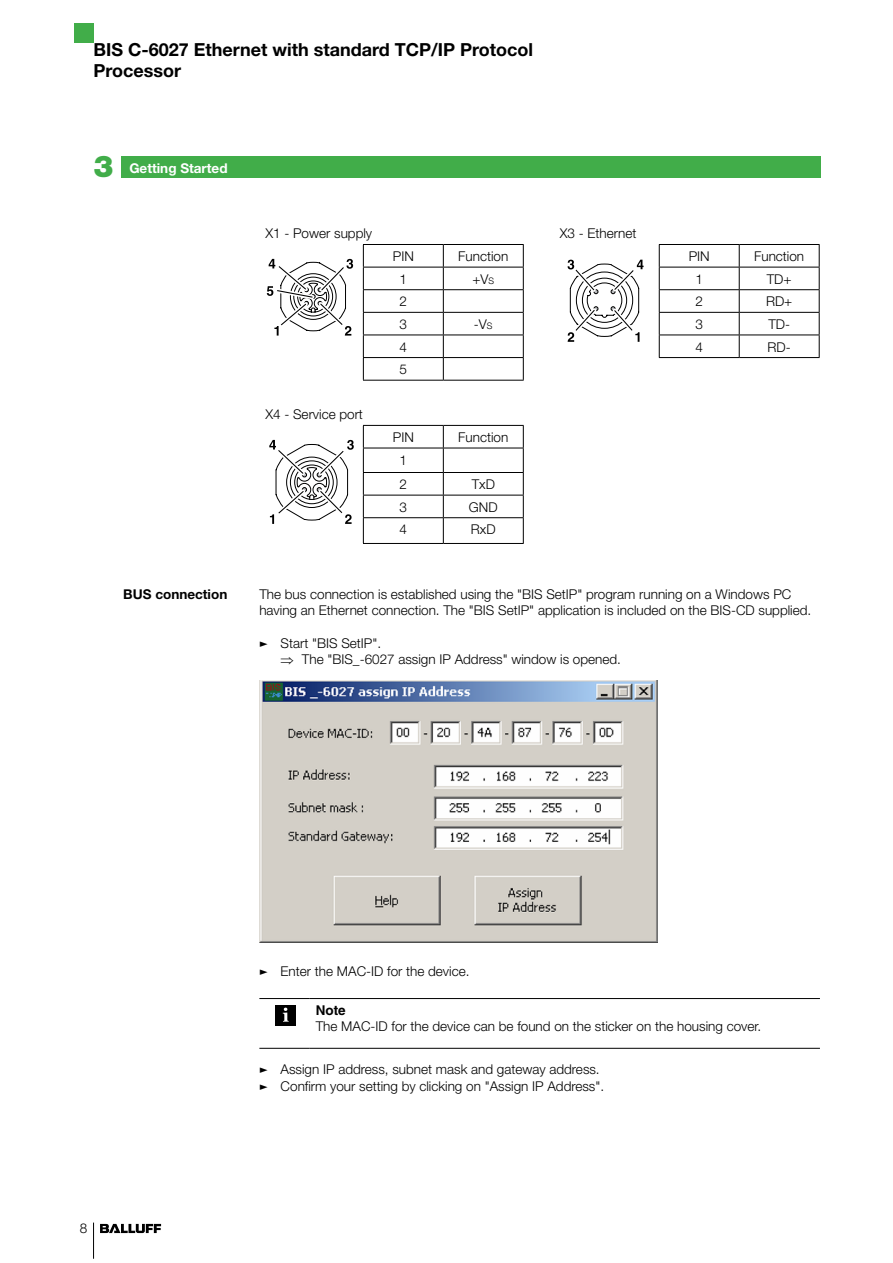
<style>
.page{position:relative;width:893px;height:1263px;background:#fff}
.page>*{position:absolute;margin:0;border:0;box-sizing:border-box;transform-origin:0 0}
.t1{font:900 30px "Helvetica Neue";color:#41ad49}
.t2{font:700 18px/20.2px "Helvetica Neue";color:#000}
.t3{font:300 13.5px/16.4px "Helvetica Neue";color:#000}
.t4{font:700 13.5px "Helvetica Neue";color:#fff}
.t5{font:700 13.5px "Helvetica Neue";color:#000}
.t6{font:700 13.5px "Helvetica";color:#000}
.s1{font-size:9px}
</style>
<div class="page">
<div style="left:74px;top:23px;width:20px;height:20px;background:#41ad49"></div>
<hr style="left:93px;top:1222px;width:1px;height:37px;background:#000">
<svg style="left:100px;top:1224px;width:61px;height:9px"></svg>
<hr style="left:363px;top:244px;width:80px;height:1px;background:#000">
<hr style="left:443px;top:244px;width:81px;height:1px;background:#000">
<hr style="left:363px;top:267px;width:80px;height:1px;background:#000">
<hr style="left:443px;top:267px;width:81px;height:1px;background:#000">
<hr style="left:363px;top:289px;width:80px;height:1px;background:#000">
<hr style="left:443px;top:289px;width:81px;height:1px;background:#000">
<hr style="left:363px;top:312px;width:80px;height:1px;background:#000">
<hr style="left:443px;top:312px;width:81px;height:1px;background:#000">
<hr style="left:363px;top:425px;width:80px;height:1px;background:#000">
<hr style="left:443px;top:425px;width:81px;height:1px;background:#000">
<hr style="left:363px;top:448px;width:80px;height:1px;background:#000">
<hr style="left:443px;top:448px;width:81px;height:1px;background:#000">
<hr style="left:363px;top:472px;width:80px;height:1px;background:#000">
<hr style="left:443px;top:472px;width:81px;height:1px;background:#000">
<hr style="left:363px;top:495px;width:80px;height:1px;background:#000">
<hr style="left:443px;top:495px;width:81px;height:1px;background:#000">
<hr style="left:363px;top:517px;width:80px;height:1px;background:#000">
<svg style="left:363px;top:426px;width:1px;height:117px"></svg>
<hr style="left:443px;top:517px;width:81px;height:1px;background:#000">
<svg style="left:443px;top:426px;width:1px;height:117px"></svg>
<svg style="left:523px;top:426px;width:1px;height:117px"></svg>
<hr style="left:363px;top:543px;width:80px;height:1px;background:#000">
<hr style="left:443px;top:543px;width:81px;height:1px;background:#000">
<hr style="left:659px;top:244px;width:80px;height:1px;background:#000">
<hr style="left:739px;top:244px;width:81px;height:1px;background:#000">
<hr style="left:659px;top:267px;width:80px;height:1px;background:#000">
<hr style="left:739px;top:267px;width:81px;height:1px;background:#000">
<hr style="left:659px;top:289px;width:80px;height:1px;background:#000">
<hr style="left:739px;top:289px;width:81px;height:1px;background:#000">
<hr style="left:659px;top:312px;width:80px;height:1px;background:#000">
<hr style="left:739px;top:312px;width:81px;height:1px;background:#000">
<hr style="left:363px;top:335px;width:80px;height:1px;background:#000">
<hr style="left:443px;top:335px;width:81px;height:1px;background:#000">
<hr style="left:363px;top:357px;width:80px;height:1px;background:#000">
<svg style="left:363px;top:245px;width:1px;height:135px"></svg>
<hr style="left:443px;top:357px;width:81px;height:1px;background:#000">
<svg style="left:443px;top:245px;width:1px;height:135px"></svg>
<svg style="left:523px;top:245px;width:1px;height:135px"></svg>
<hr style="left:363px;top:380px;width:80px;height:1px;background:#000">
<hr style="left:443px;top:380px;width:81px;height:1px;background:#000">
<hr style="left:659px;top:335px;width:80px;height:1px;background:#000">
<svg style="left:659px;top:245px;width:1px;height:112px"></svg>
<hr style="left:739px;top:335px;width:81px;height:1px;background:#000">
<svg style="left:739px;top:245px;width:1px;height:112px"></svg>
<svg style="left:819px;top:245px;width:1px;height:112px"></svg>
<hr style="left:659px;top:357px;width:80px;height:1px;background:#000">
<hr style="left:739px;top:357px;width:81px;height:1px;background:#000">
<svg style="left:266px;top:258px;width:88px;height:78px"></svg>
<svg style="left:567px;top:259px;width:77px;height:83px"></svg>
<svg style="left:269px;top:439px;width:85px;height:85px"></svg>
<img style="left:259px;top:681px;width:399px;height:261px">
<hr style="left:259px;top:998px;width:51px;height:1px;background:#000">
<hr style="left:310px;top:998px;width:510px;height:1px;background:#000">
<hr style="left:259px;top:1048px;width:51px;height:1px;background:#000">
<hr style="left:310px;top:1048px;width:510px;height:1px;background:#000">
<div style="left:275px;top:1005px;width:20px;height:20px;background:#000"></div>
<svg style="left:283px;top:1008px;width:6px;height:14px"></svg>
<div style="left:121px;top:156px;width:700px;height:22px;background:#41ad49"></div>
<h2 class="t2" style="left:94px;top:39px;width:441px">BIS C-6027 Ethernet with standard TCP/IP Protocol<br>Processor</h2>
<h1 class="t1" style="left:94px;top:149px;width:22px">3</h1>
<p class="t4" style="left:129px;top:160px;width:100px">Getting Started</p>
<p class="t5" style="left:123px;top:586px;width:106px">BUS connection</p>
<p class="t3" style="left:265px;top:225px;width:108px">X1 - Power supply</p>
<p class="t3" style="left:560px;top:225px;width:78px">X3 - Ethernet</p>
<p class="t3" style="left:393px;top:248px;width:23px">PIN</p>
<p class="t3" style="left:458px;top:248px;width:52px">Function</p>
<p class="t3" style="left:689px;top:248px;width:23px">PIN</p>
<p class="t3" style="left:754px;top:248px;width:52px">Function</p>
<p class="t3" style="left:400px;top:270px;width:9px">1</p>
<p class="t3" style="left:472px;top:270px;width:23px">+V<span class="s1">S</span></p>
<p class="t3" style="left:695px;top:270px;width:9px">1</p>
<p class="t3" style="left:767px;top:270px;width:26px">TD+</p>
<p class="t3" style="left:400px;top:293px;width:9px">2</p>
<p class="t3" style="left:695px;top:293px;width:9px">2</p>
<p class="t3" style="left:766px;top:293px;width:28px">RD+</p>
<p class="t3" style="left:400px;top:316px;width:8px">3</p>
<p class="t3" style="left:474px;top:316px;width:20px">-V<span class="s1">S</span></p>
<p class="t3" style="left:695px;top:316px;width:8px">3</p>
<p class="t3" style="left:768px;top:316px;width:23px">TD-</p>
<p class="t3" style="left:400px;top:338px;width:8px">4</p>
<p class="t3" style="left:695px;top:338px;width:8px">4</p>
<p class="t3" style="left:768px;top:338px;width:25px">RD-</p>
<p class="t3" style="left:400px;top:361px;width:9px">5</p>
<p class="t3" style="left:265px;top:406px;width:99px">X4 - Service port</p>
<p class="t3" style="left:393px;top:429px;width:23px">PIN</p>
<p class="t3" style="left:458px;top:429px;width:52px">Function</p>
<p class="t3" style="left:400px;top:447px;width:9px;line-height:24.5px">1<br>2</p>
<p class="t3" style="left:472px;top:476px;width:25px">TxD</p>
<p class="t3" style="left:400px;top:498px;width:8px">3</p>
<p class="t3" style="left:469px;top:498px;width:30px">GND</p>
<p class="t3" style="left:400px;top:521px;width:8px">4</p>
<p class="t3" style="left:471px;top:521px;width:26px">RxD</p>
<p class="t3" style="left:259px;top:586px;width:553px">The bus connection is established using the "BIS SetIP" program running on a Windows PC having an Ethernet connection. The "BIS SetIP" application is included on the BIS-CD supplied.</p>
<p class="t3" style="left:302px;top:635px;width:321px;text-indent:-21px">Start "BIS SetIP".<br>The "BIS_-6027 assign IP Address" window is opened.</p>
<p class="t3" style="left:281px;top:962px;width:190px">Enter the MAC-ID for the device.</p>
<p class="t6" style="left:316px;top:1002px;width:31px">Note</p>
<p class="t3" style="left:316px;top:1017px;width:447px">The MAC-ID for the device can be found on the sticker on the housing cover.</p>
<p class="t3" style="left:281px;top:1061px;width:325px">Assign IP address, subnet mask and gateway address.<br>Confirm your setting by clicking on "Assign IP Address".</p>
</div>
